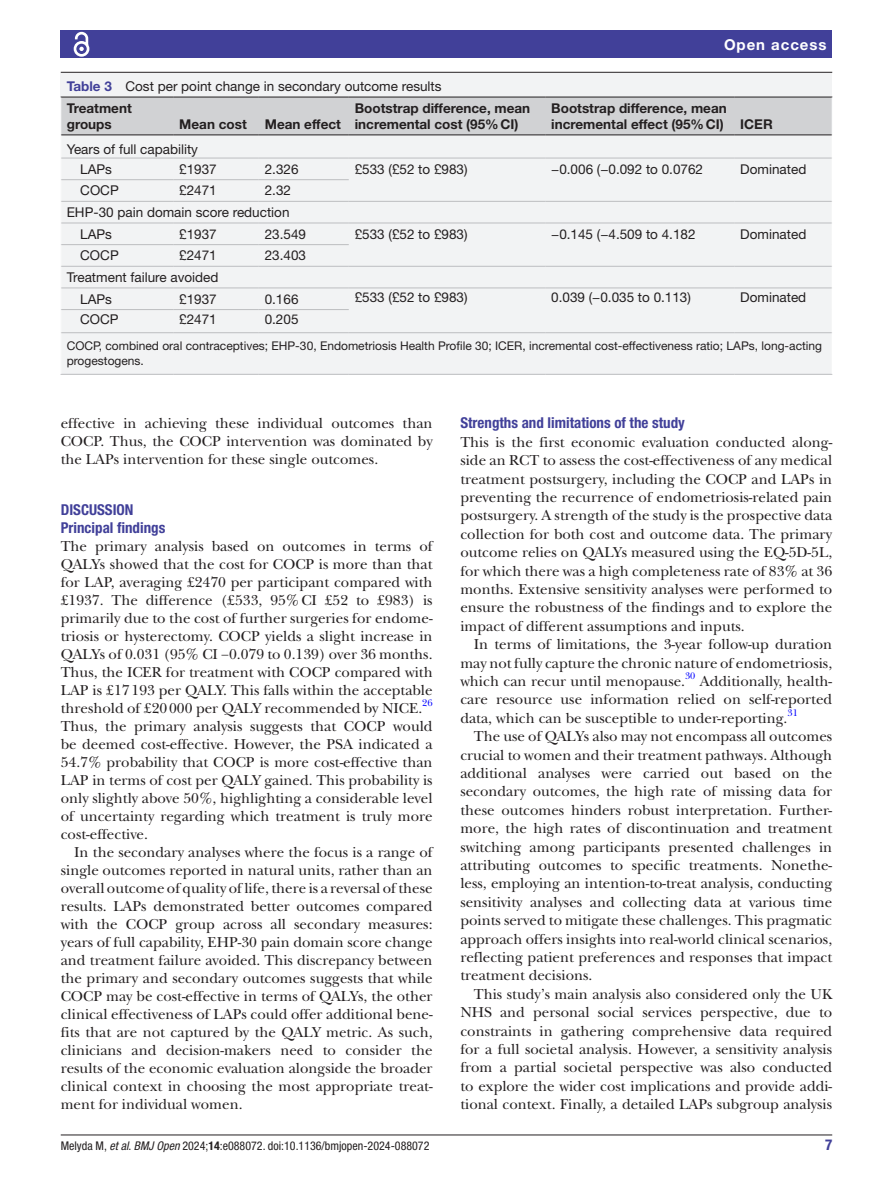
<style>
.page{position:relative;width:893px;height:1191px;background:#fff}
.page>*{position:absolute;margin:0;border:0;box-sizing:border-box;transform-origin:0 0}
.t1{font:15px/18.5px "New Baskerville";color:#231f20;text-align:justify}
.t2{font:700 condensed 15px/18px "Helvetica Neue LT Std";color:#414099}
.t3{font:700 15px "Helvetica Neue LT Std";letter-spacing:.065em;color:#fff}
.t4{font:13.5px/22px "Helvetica Neue LT Std";color:#231f20}
.t5{font:700 13.5px/16.2px "Helvetica Neue LT Std";color:#231f20}
.t6{font:12px/15px "Helvetica Neue LT Std";color:#231f20}
.t7{font:condensed 12px "Helvetica Neue LT Std";color:#231f20}
.t8{font:9.9px "New Baskerville";color:#00f}
.s1{font-weight:700;color:#414099}
.s2{font-weight:700}
.s3{font-style:italic}
</style>
<div class="page">
<hr style="left:61px;top:1134px;width:771px;height:1px;background:#231f20">
<div style="left:61px;top:31px;width:771px;height:27px;background:#414099"></div>
<svg style="left:73px;top:31px;width:17px;height:26px"></svg>
<div style="left:61px;top:73px;width:771px;height:301px;background:#f2f3f4"></div>
<hr style="left:61px;top:72px;width:771px;height:1px;background:#231f20">
<hr style="left:61px;top:374px;width:112px;height:1px;background:#bcbdc0">
<hr style="left:173px;top:374px;width:86px;height:1px;background:#bcbdc0">
<hr style="left:259px;top:374px;width:90px;height:1px;background:#bcbdc0">
<hr style="left:349px;top:374px;width:196px;height:1px;background:#bcbdc0">
<hr style="left:545px;top:374px;width:189px;height:1px;background:#bcbdc0">
<hr style="left:734px;top:374px;width:98px;height:1px;background:#bcbdc0">
<svg style="left:60px;top:97px;width:773px;height:236px"></svg>
<p class="t3" style="left:724px;top:35px;width:104px">Open access</p>
<p class="t4" style="left:67px;top:75px;width:376px"><span class="s1">Table 3</span> Cost per point change in secondary outcome results<br><span class="s2">Treatment</span></p>
<p class="t5" style="left:67px;top:116px;width:47px">groups</p>
<p class="t5" style="left:179px;top:116px;width:69px">Mean cost</p>
<p class="t5" style="left:265px;top:116px;width:78px">Mean effect</p>
<p class="t5" style="left:355px;top:99px;width:177px">Bootstrap difference, mean incremental cost (95%CI)</p>
<p class="t5" style="left:551px;top:99px;width:223px">Bootstrap difference, mean incremental effect (95%CI) ICER</p>
<p class="t4" style="left:80px;top:138px;width:119px;line-height:20.1px;text-indent:-14px">Years of full capability<br>LAPs</p>
<p class="t4" style="left:179px;top:158px;width:39px">£1937</p>
<p class="t4" style="left:265px;top:158px;width:35px">2.326</p>
<p class="t4" style="left:355px;top:158px;width:114px">£533 (£52 to £983)</p>
<p class="t4" style="left:551px;top:158px;width:153px">−0.006 (−0.092 to 0.0762</p>
<p class="t4" style="left:740px;top:158px;width:68px">Dominated</p>
<p class="t4" style="left:80px;top:179px;width:40px">COCP</p>
<p class="t4" style="left:179px;top:179px;width:39px">£2471</p>
<p class="t4" style="left:265px;top:179px;width:28px">2.32</p>
<p class="t4" style="left:67px;top:201px;width:224px">EHP-30 pain domain score reduction</p>
<p class="t4" style="left:80px;top:223px;width:33px">LAPs</p>
<p class="t4" style="left:179px;top:223px;width:39px">£1937</p>
<p class="t4" style="left:265px;top:223px;width:43px">23.549</p>
<p class="t4" style="left:355px;top:223px;width:114px">£533 (£52 to £983)</p>
<p class="t4" style="left:551px;top:223px;width:146px">−0.145 (−4.509 to 4.182</p>
<p class="t4" style="left:740px;top:223px;width:68px">Dominated</p>
<p class="t4" style="left:80px;top:244px;width:40px">COCP</p>
<p class="t4" style="left:179px;top:244px;width:39px">£2471</p>
<p class="t4" style="left:265px;top:244px;width:43px">23.403</p>
<p class="t4" style="left:80px;top:266px;width:140px;line-height:21.6px;text-indent:-14px">Treatment failure avoided<br>LAPs</p>
<p class="t4" style="left:179px;top:287px;width:39px">£1937</p>
<p class="t4" style="left:265px;top:287px;width:35px">0.166</p>
<p class="t4" style="left:355px;top:286px;width:114px">£533 (£52 to £983)</p>
<p class="t4" style="left:551px;top:286px;width:141px">0.039 (−0.035 to 0.113)</p>
<p class="t4" style="left:740px;top:286px;width:68px">Dominated</p>
<p class="t4" style="left:80px;top:308px;width:40px">COCP</p>
<p class="t4" style="left:179px;top:308px;width:39px">£2471</p>
<p class="t4" style="left:265px;top:308px;width:35px">0.205</p>
<p class="t6" style="left:67px;top:338px;width:757px">COCP, combined oral contraceptives; EHP-30, Endometriosis Health Profile 30; ICER, incremental cost-effectiveness ratio; LAPs, long-acting progestogens.</p>
<p class="t1" style="left:61px;top:414px;width:373px;line-height:18px">effective in achieving these individual outcomes than COCP. Thus, the COCP intervention was dominated by the LAPs intervention for these single outcomes.</p>
<p class="t2" style="left:61px;top:500px;width:106px">DISCUSSION<br>Principal findings</p>
<p class="t1" style="left:61px;top:537px;width:373px;line-height:18px">The primary analysis based on outcomes in terms of QALYs showed that the cost for COCP is more than that for LAP, averaging £2470 per participant compared with £1937. The difference (£533, 95%CI £52 to £983) is primarily due to the cost of further surgeries for endome&shy;triosis or hysterectomy. COCP yields a slight increase in QALYs of 0.031 (95% CI −0.079 to 0.139) over 36 months.<br>Thus, the ICER for treatment with COCP compared with LAP is £17193 per QALY. This falls within the acceptable threshold of £20000 per QALY recommended by NICE.<sup>26<br></sup>Thus, the primary analysis suggests that COCP would be deemed cost-effective. However, the PSA indicated a 54.7% probability that COCP is more cost-effective than LAP in terms of cost per QALY gained. This probability is only slightly above 50%, highlighting a considerable level of uncertainty regarding which treatment is truly more cost-effective.</p>
<p class="t1" style="left:61px;top:843px;width:373px;line-height:18px;text-indent:14px">In the secondary analyses where the focus is a range of single outcomes reported in natural units, rather than an overall outcome of quality of life, there is a reversal of these results. LAPs demonstrated better outcomes compared with the COCP group across all secondary measures: years of full capability, EHP-30 pain domain score change and treatment failure avoided. This discrepancy between the primary and secondary outcomes suggests that while COCP may be cost-effective in terms of QALYs, the other clinical effectiveness of LAPs could offer additional bene&shy;fits that are not captured by the QALY metric. As such, clinicians and decision-makers need to consider the results of the economic evaluation alongside the broader clinical context in choosing the most appropriate treat&shy;ment for individual women.</p>
<p class="t2" style="left:460px;top:414px;width:226px">Strengths and limitations of the study</p>
<p class="t1" style="left:460px;top:433px;width:373px">This is the first economic evaluation conducted along&shy;side an RCT to assess the cost-effectiveness of any medical treatment postsurgery, including the COCP and LAPs in preventing the recurrence of endometriosis-related pain postsurgery. A strength of the study is the prospective data collection for both cost and outcome data. The primary outcome relies on QALYs measured using the EQ-5D-5L, for which there was a high completeness rate of 83% at 36 months. Extensive sensitivity analyses were performed to ensure the robustness of the findings and to explore the impact of different assumptions and inputs.</p>
<p class="t1" style="left:460px;top:635px;width:373px;text-indent:13px">In terms of limitations, the 3-year follow-up duration may not fully capture the chronic nature of endometriosis, which can recur until menopause.</p>
<p class="t8" style="left:685px;top:670px;width:12px">30</p>
<p class="t1" style="left:460px;top:672px;width:373px;text-indent:240px">Additionally, health&shy;care resource use information relied on self-reported data, which can be susceptible to under-reporting.<sup>31</sup></p>
<p class="t1" style="left:460px;top:727px;width:373px;text-indent:14px">The use of QALYs also may not encompass all outcomes crucial to women and their treatment pathways. Although additional analyses were carried out based on the secondary outcomes, the high rate of missing data for these outcomes hinders robust interpretation. Further&shy;more, the high rates of discontinuation and treatment switching among participants presented challenges in attributing outcomes to specific treatments. Nonethe&shy;less, employing an intention-to-treat analysis, conducting sensitivity analyses and collecting data at various time points served to mitigate these challenges. This pragmatic approach offers insights into real-world clinical scenarios, reflecting patient preferences and responses that impact treatment decisions.</p>
<p class="t1" style="left:460px;top:984px;width:373px;text-indent:14px">This study’s main analysis also considered only the UK NHS and personal social services perspective, due to constraints in gathering comprehensive data required for a full societal analysis. However, a sensitivity analysis from a partial societal perspective was also conducted to explore the wider cost implications and provide addi&shy;tional context. Finally, a detailed LAPs subgroup analysis</p>
<p class="t7" style="left:61px;top:1138px;width:370px">Melyda M, <span class="s3">et al</span>. <span class="s3">BMJ Open</span> 2024;<span class="s2">14</span>:e088072. doi:10.1136/bmjopen-2024-088072</p>
<p class="t2" style="left:825px;top:1135px;width:9px">7</p>
</div>
